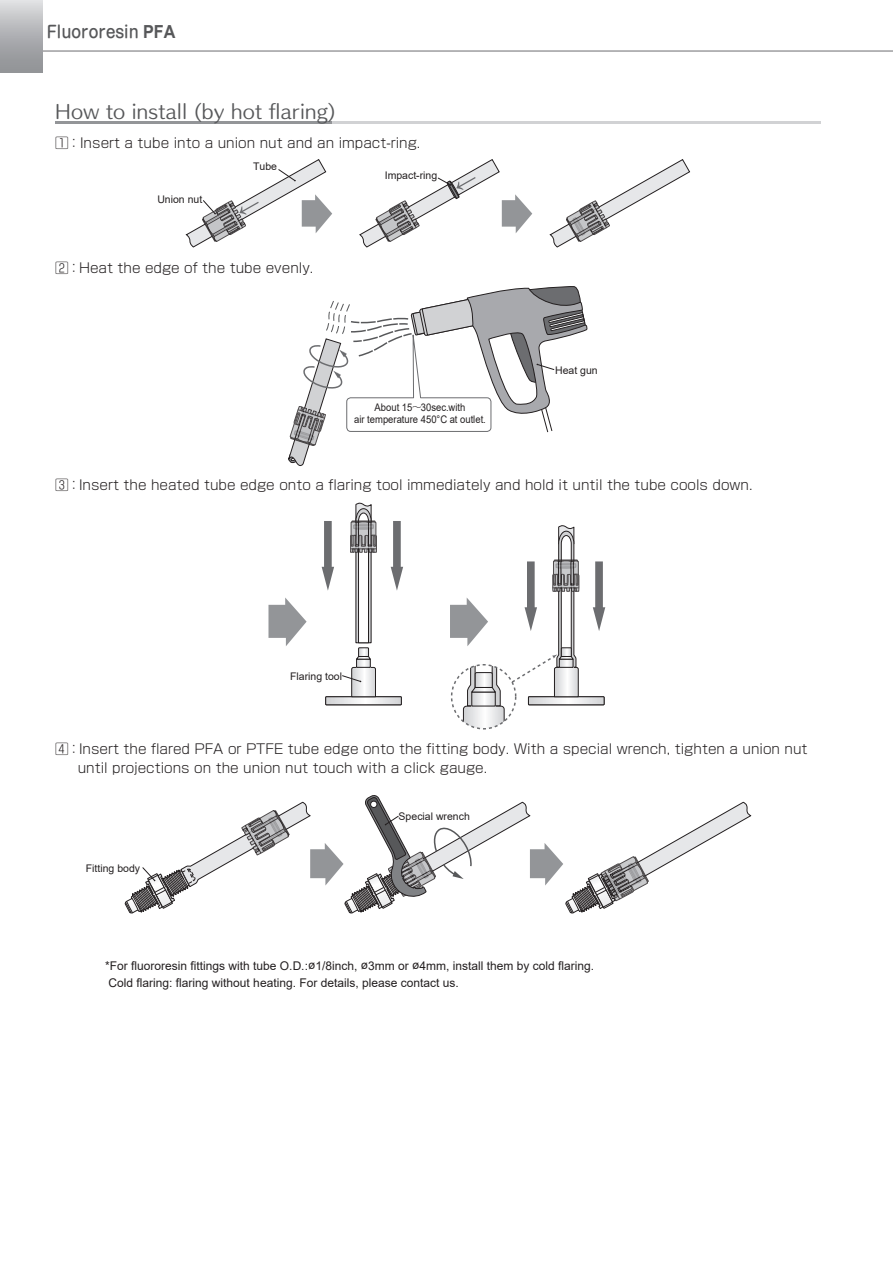
<style>
.page{position:relative;width:893px;height:1263px;background:#fff}
.page>*{position:absolute;margin:0;border:0;box-sizing:border-box;transform-origin:0 0}
.t1{font:18px "Humming Std M";color:#57585a}
.t2{font:500 16.5px "Shin M Go Pro";color:#57585a;scale:.9 1}
.t3{font:300 13.5px/19.2px "Shin Go Pr 5";color:#231f20}
.t4{font:12px/17px "Arial";color:#231f20}
.t5{font:10.5px "Arial";color:#231f20}
.t6{font:10.5px/12px "Arial";color:#231f20;text-align:center;scale:.9 1}
.s1{font-family:"Arial";font-weight:700;font-size:18px}
.s2{font-family:"Shin Go Pr 5";font-weight:300}
</style>
<div class="page">
<hr style="left:0;top:51px;width:893px;height:1px;background:#6c6d70">
<div style="left:0;top:0;width:43px;height:72px;background:linear-gradient(to bottom,#dadbdd,#8b8d91)"></div>
<hr style="left:55px;top:121px;width:766px;height:2px;background:#d1d2d4">
<hr style="left:55px;top:121px;width:276px;height:2px;background:#939598">
<svg style="left:550px;top:159px;width:140px;height:88px"></svg>
<svg style="left:186px;top:159px;width:146px;height:88px"></svg>
<svg style="left:359px;top:159px;width:173px;height:88px"></svg>
<svg style="left:268px;top:286px;width:337px;height:443px"></svg>
<svg style="left:125px;top:795px;width:626px;height:119px"></svg>
<p class="t2" style="left:47px;top:19px;width:144px">Fluororesin <span class="s1">PFA</span></p>
<h1 class="t1" style="left:55px;top:97px;width:282px">How to install (by hot flaring)</h1>
<p class="t3" style="left:55px;top:132px;width:367px">1：Insert a tube into a union nut and an impact-ring.</p>
<p class="t5" style="left:157px;top:192px;width:46px">Union nut</p>
<p class="t5" style="left:253px;top:159px;width:25px">Tube</p>
<p class="t3" style="left:55px;top:257px;width:260px">2：Heat the edge of the tube evenly.</p>
<p class="t5" style="left:385px;top:168px;width:54px">Impact-ring</p>
<p class="t6" style="left:354px;top:401px;width:148px">About 15<span class="s2">～</span>30sec.with<br>air temperature 450°C at outlet.</p>
<p class="t5" style="left:555px;top:363px;width:44px">Heat gun</p>
<p class="t3" style="left:55px;top:474px;width:699px">3：Insert the heated tube edge onto a flaring tool immediately and hold it until the tube cools down.</p>
<p class="t5" style="left:290px;top:669px;width:53px">Flaring tool</p>
<p class="t3" style="left:55px;top:738px;width:754px">4：Insert the flared PFA or PTFE tube edge onto the fitting body. With a special wrench, tighten a union nut　 until projections on the union nut touch with a click gauge.</p>
<p class="t5" style="left:86px;top:861px;width:56px">Fitting body</p>
<p class="t5" style="left:399px;top:809px;width:73px">Special wrench</p>
<p class="t4" style="left:105px;top:957px;width:490px">*For fluororesin fittings with tube O.D.:ø1/8inch, ø3mm or ø4mm, install them by cold flaring.<br>Cold flaring: flaring without heating. For details, please contact us.</p>
</div>
